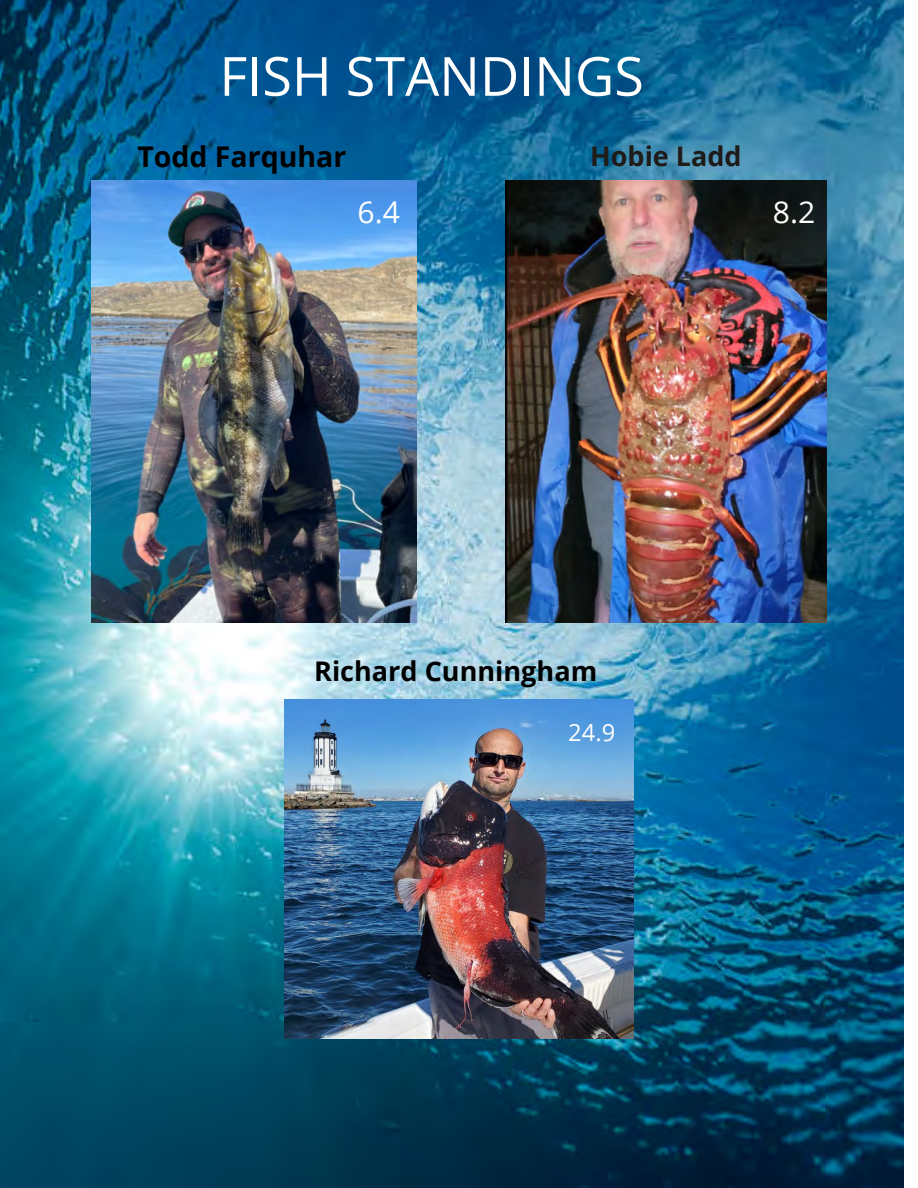
<style>
.page{position:relative;width:918px;height:1188px;background:#fff}
.page>*{position:absolute;margin:0;border:0;box-sizing:border-box;transform-origin:0 0}
.t1{font:54px "Open Sans";color:#fff}
.t2{font:30.15px "Open Sans";color:#fff}
.t3{font:700 28.5px "Open Sans";color:#000}
.t4{font:700 27px "Open Sans";color:#000}
.t5{font:700 27px "Open Sans";color:#1f1b19}
.t6{font:23.7px "Open Sans";color:#fff}
</style>
<div class="page">
<img style="left:0;top:0;width:903px;height:1188px">
<img style="left:284px;top:700px;width:350px;height:338px">
<img style="left:506px;top:181px;width:320px;height:442px">
<img style="left:92px;top:181px;width:325px;height:442px">
<h1 class="t1" style="left:219px;top:38px;width:426px">FISH STANDINGS</h1>
<p class="t3" style="left:137px;top:136px;width:210px">Todd Farquhar</p>
<p class="t5" style="left:590px;top:137px;width:153px">Hobie Ladd</p>
<p class="t2" style="left:358px;top:191px;width:44px">6.4</p>
<p class="t2" style="left:773px;top:191px;width:44px">8.2</p>
<p class="t4" style="left:314px;top:652px;width:285px">Richard Cunningham</p>
<p class="t6" style="left:568px;top:716px;width:48px">24.9</p>
</div>
